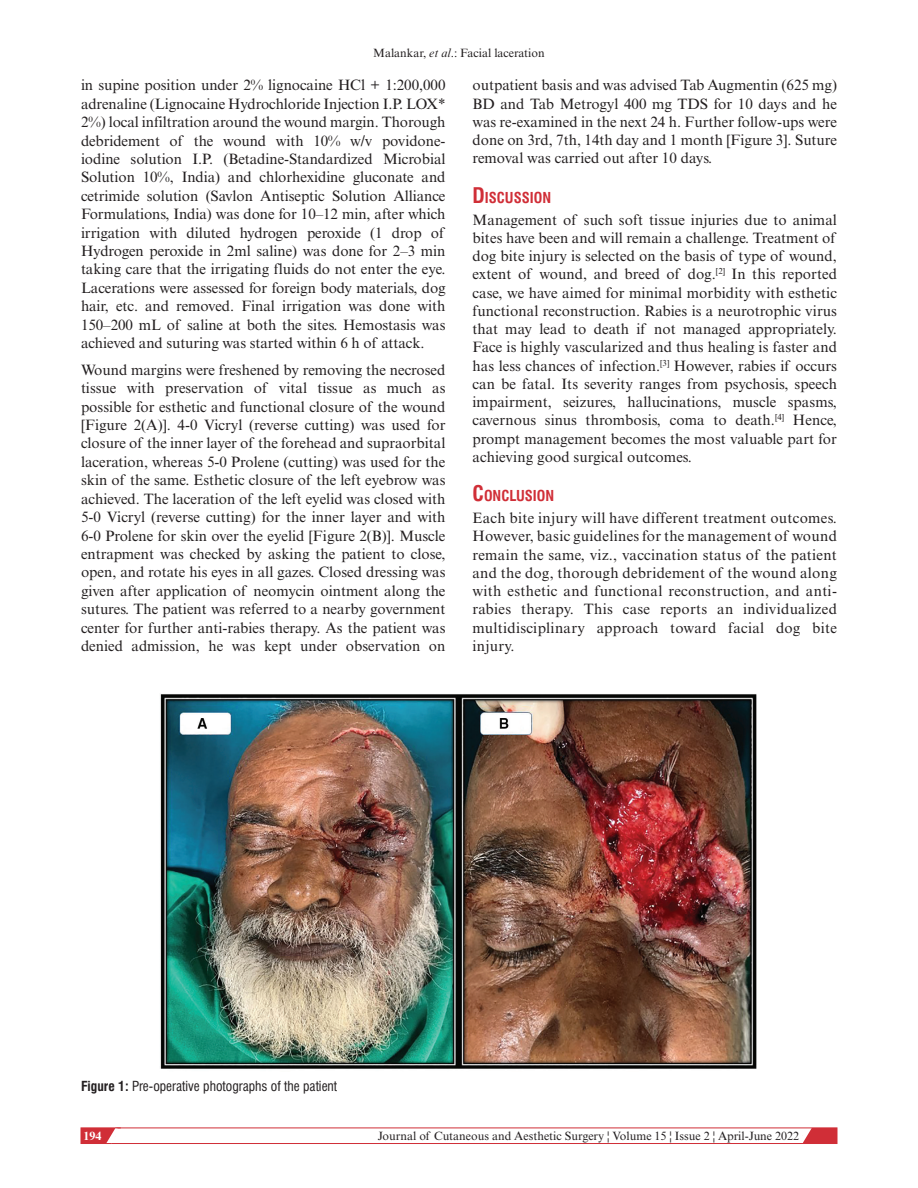
<style>
.page{position:relative;width:918px;height:1188px;background:#fff}
.page>*{position:absolute;margin:0;border:0;box-sizing:border-box;transform-origin:0 0}
.t1{font:15px/18.5px "Times New Roman MT Std";color:#231f20;text-align:justify}
.t2{font:700 condensed 14.7px "Swiss 721 BT";color:#d02e37}
.t3{font:condensed 13.5px "Swiss 721 BT";color:#231f20}
.t4{font:12px "Times New Roman MT Std";color:#231f20}
.t5{font:700 12px "Times New Roman MT Std";color:#fff}
.s1{font-style:italic}
.s2{font-size:21px}
.s3{font-weight:700}
</style>
<div class="page">
<svg style="left:798px;top:1127px;width:39px;height:15px"></svg>
<div style="left:81px;top:1128px;width:756px;height:16px;border:1px solid #d02e37"></div>
<svg style="left:81px;top:1127px;width:40px;height:17px"></svg>
<img style="left:160px;top:694px;width:597px;height:375px">
<p class="t4" style="left:373px;top:46px;width:173px">Malankar, <span class="s1">et al</span>.: Facial laceration</p>
<p class="t1" style="left:81px;top:76px;width:366px">in supine position under 2% lignocaine HCl + 1:200,000 adrenaline (Lignocaine Hydrochloride Injection I.P. LOX* 2%) local infiltration around the wound margin. Thorough debridement of the wound with 10% w/v povidone&shy;iodine solution I.P. (Betadine-Standardized Microbial Solution 10%, India) and chlorhexidine gluconate and cetrimide solution (Savlon Antiseptic Solution Alliance Formulations, India) was done for 10–12 min, after which irrigation with diluted hydrogen peroxide (1 drop of Hydrogen peroxide in 2ml saline) was done for 2–3 min taking care that the irrigating fluids do not enter the eye.<br>Lacerations were assessed for foreign body materials, dog hair, etc. and removed. Final irrigation was done with 150–200 mL of saline at both the sites. Hemostasis was achieved and suturing was started within 6 h of attack.</p>
<p class="t1" style="left:81px;top:361px;width:366px">Wound margins were freshened by removing the necrosed tissue with preservation of vital tissue as much as possible for esthetic and functional closure of the wound [Figure 2(A)]. 4-0 Vicryl (reverse cutting) was used for closure of the inner layer of the forehead and supraorbital laceration, whereas 5-0 Prolene (cutting) was used for the skin of the same. Esthetic closure of the left eyebrow was achieved. The laceration of the left eyelid was closed with 5-0 Vicryl (reverse cutting) for the inner layer and with 6-0 Prolene for skin over the eyelid [Figure 2(B)]. Muscle entrapment was checked by asking the patient to close, open, and rotate his eyes in all gazes. Closed dressing was given after application of neomycin ointment along the sutures. The patient was referred to a nearby government center for further anti-rabies therapy. As the patient was denied admission, he was kept under observation on</p>
<p class="t1" style="left:472px;top:76px;width:366px">outpatient basis and was advised Tab Augmentin (625 mg)<br>BD and Tab Metrogyl 400 mg TDS for 10 days and he was re-examined in the next 24 h. Further follow-ups were done on 3rd, 7th, 14th day and 1 month [Figure 3]. Suture removal was carried out after 10 days.</p>
<p class="t2" style="left:472px;top:188px;width:80px"><span class="s2">D</span>ISCUSSION</p>
<p class="t1" style="left:472px;top:210px;width:366px">Management of such soft tissue injuries due to animal bites have been and will remain a challenge. Treatment of dog bite injury is selected on the basis of type of wound, extent of wound, and breed of dog.<sup>[2]</sup> In this reported case, we have aimed for minimal morbidity with esthetic functional reconstruction. Rabies is a neurotrophic virus that may lead to death if not managed appropriately.<br>Face is highly vascularized and thus healing is faster and has less chances of infection.<sup>[3]</sup> However, rabies if occurs can be fatal. Its severity ranges from psychosis, speech impairment, seizures, hallucinations, muscle spasms, cavernous sinus thrombosis, coma to death.<sup>[4]</sup> Hence, prompt management becomes the most valuable part for achieving good surgical outcomes.</p>
<p class="t2" style="left:472px;top:487px;width:83px"><span class="s2">C</span>ONCLUSION</p>
<p class="t1" style="left:472px;top:509px;width:366px">Each bite injury will have different treatment outcomes.<br>However, basic guidelines for the management of wound remain the same, viz., vaccination status of the patient and the dog, thorough debridement of the wound along with esthetic and functional reconstruction, and anti&shy;rabies therapy. This case reports an individualized multidisciplinary approach toward facial dog bite injury.</p>
<p class="t3" style="left:81px;top:1078px;width:258px"><span class="s3">Figure 1:</span> Pre-operative photographs of the patient</p>
<p class="t5" style="left:83px;top:1128px;width:19px">194</p>
<p class="t4" style="left:378px;top:1129px;width:423px">Journal of Cutaneous and Aesthetic Surgery ¦ Volume 15 ¦ Issue 2 ¦ April-June 2022</p>
</div>
